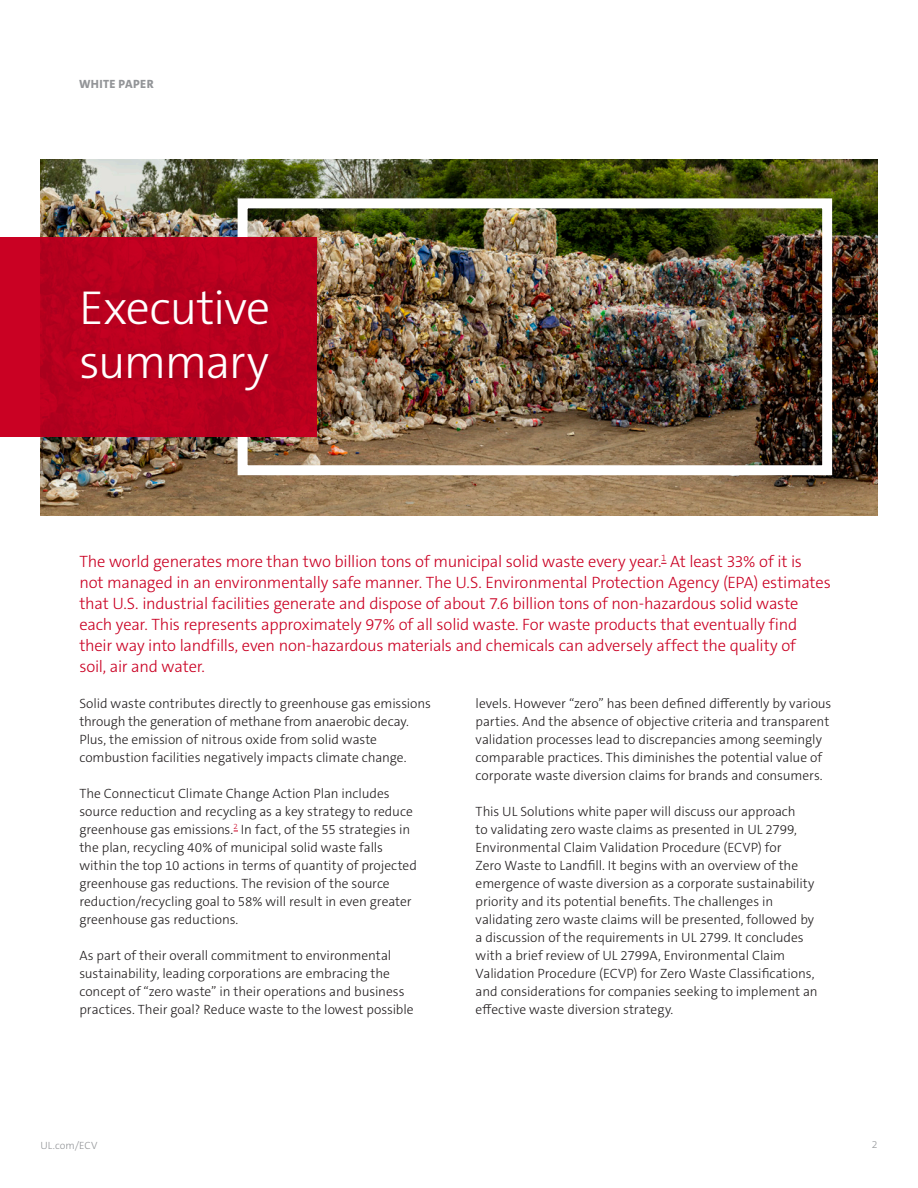
<style>
.page{position:relative;width:918px;height:1188px;background:#fff}
.page>*{position:absolute;margin:0;border:0;box-sizing:border-box;transform-origin:0 0}
.Cover_Headline{font:300 48px/54px "The Sans C5";letter-spacing:-.025em;color:#fff}
.Intro_Paragraph_Multi_Colum{font:300 16.5px/21px "The Sans C5";letter-spacing:-.015em;color:#ca0123}
.Body_Copy{font:300 13.5px/18px "The Sans C5";letter-spacing:-.005em;color:#231f20}
.Running_Header{font:800 12px "The Sans C5";letter-spacing:.025em;color:#939598}
.Page_Number_Right{font:300 10.5px "The Sans C5";letter-spacing:.005em;color:#939598}
</style>
<div class="page">
<img style="left:40px;top:159px;width:838px;height:357px">
<img style="left:233px;top:193px;width:604px;height:287px">
<svg style="left:0;top:238px;width:317px;height:199px;background:#ba001f"></svg>
<p class="Running_Header" style="left:79px;top:77px;width:76px">WHITE PAPER</p>
<h1 class="Cover_Headline" style="left:79px;top:282px;width:193px">Executive summary</h1>
<p class="Intro_Paragraph_Multi_Colum" style="left:79px;top:551px;width:753px">The world generates more than two billion tons of municipal solid waste every year.<sup>1</sup> At least 33% of it is<br>not managed in an environmentally safe manner. The U.S. Environmental Protection Agency (EPA) estimates that U.S. industrial facilities generate and dispose of about 7.6 billion tons of non-hazardous solid waste each year. This represents approximately 97% of all solid waste. For waste products that eventually find their way into landfills, even non-hazardous materials and chemicals can adversely affect the quality of<br>soil, air and water.</p>
<p class="Body_Copy" style="left:79px;top:694px;width:353px">Solid waste contributes directly to greenhouse gas emissions through the generation of methane from anaerobic decay.<br>Plus, the emission of nitrous oxide from solid waste combustion facilities negatively impacts climate change.</p>
<p class="Body_Copy" style="left:79px;top:784px;width:339px">The Connecticut Climate Change Action Plan includes source reduction and recycling as a key strategy to reduce greenhouse gas emissions.<sup>2</sup> In fact, of the 55 strategies in the plan, recycling 40% of municipal solid waste falls within the top 10 actions in terms of quantity of projected greenhouse gas reductions. The revision of the source reduction/recycling goal to 58% will result in even greater greenhouse gas reductions.</p>
<p class="Body_Copy" style="left:79px;top:946px;width:327px">As part of their overall commitment to environmental sustainability, leading corporations are embracing the concept of “zero waste” in their operations and business</p>
<p class="Body_Copy" style="left:79px;top:1000px;width:336px">practices. Their goal? Reduce waste to the lowest possible</p>
<p class="Body_Copy" style="left:476px;top:694px;width:357px">levels. However “zero” has been defined differently by various parties. And the absence of objective criteria and transparent validation processes lead to discrepancies among seemingly comparable practices. This diminishes the potential value of corporate waste diversion claims for brands and consumers.</p>
<p class="Body_Copy" style="left:476px;top:802px;width:344px">This UL Solutions white paper will discuss our approach<br>to validating zero waste claims as presented in UL 2799, Environmental Claim Validation Procedure (ECVP) for<br>Zero Waste to Landfill. It begins with an overview of the emergence of waste diversion as a corporate sustainability priority and its potential benefits. The challenges in validating zero waste claims will be presented, followed by a discussion of the requirements in UL 2799. It concludes with a brief review of UL 2799A, Environmental Claim Validation Procedure (ECVP) for Zero Waste Classifications, and considerations for companies seeking to implement an effective waste diversion strategy.</p>
<p class="Page_Number_Right" style="left:40px;top:1138px;width:59px">UL.com/ECV</p>
<p class="Page_Number_Right" style="left:872px;top:1137px;width:7px">2</p>
</div>
